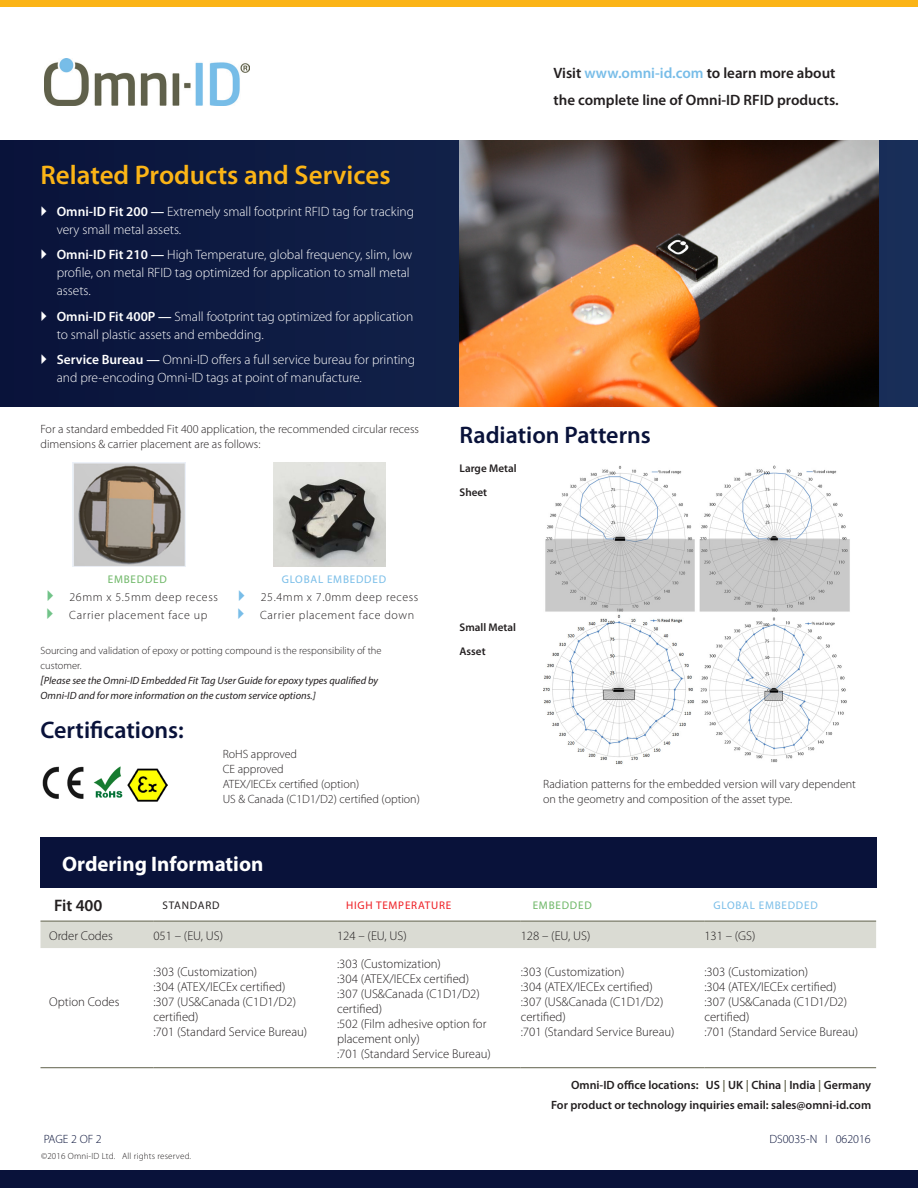
<style>
.page{position:relative;width:918px;height:1188px;background:#fff}
.page>*{position:absolute;margin:0;border:0;box-sizing:border-box;transform-origin:0 0}
._01_Heading{font:600 27px "Myriad Pro";color:#fbb416}
._01_Heading-2{font:600 24px "Myriad Pro";color:#09123a}
.Table_Body{font:700 21px "Myriad Pro";color:#fff}
.Table_Column_Head_12{font:600 16.65px "Myriad Pro";color:#231f20}
.t1{font:600 15px/27px "Myriad Pro";color:#231f20}
._03_Bullet{font:300 13.5px/18px "Myriad Pro";color:#fff}
.Table_Body-2{font:300 12.75px/15px "Myriad Pro";color:#231f20}
.Table_Body_Centered{font:300 12.75px "Myriad Pro";color:#231f20}
.Table_Body-3{font:300 12px/15px "Myriad Pro";color:#231f20}
.Table_Column_Head{font:300 12px/15px "Myriad Pro";color:#231f20}
.Table_Column_Head-2{font:300 12px "Myriad Pro";letter-spacing:.05em;color:#231f20}
._01_Heading-3{font:600 12px "Myriad Pro";color:#231f20}
._03_Body{font:600 12px "Myriad Pro";color:#231f20}
.DocumentRev_Number{font:300 12px "Myriad Pro";color:#09123a}
._03_Bullet-2{font:600 11.1px "Myriad Pro";color:#231f20}
.Table_Column_Head_12-2{font:11.1px "Myriad Pro";letter-spacing:.07em;color:#ee1d23}
.Table_Column_Head_12-3{font:11.1px "Myriad Pro";letter-spacing:.07em;color:#78bde8}
.Table_Column_Head-3{font:11.1px "Myriad Pro";letter-spacing:.07em;color:#78bde8}
.Table_Column_Head_12-4{font:11.1px "Myriad Pro";letter-spacing:.07em;color:#231f20}
.Table_Column_Head_12-5{font:11.1px "Myriad Pro";letter-spacing:.07em;color:#6cb665}
.Table_Column_Head-4{font:11.1px "Myriad Pro";letter-spacing:.07em;color:#6cb665}
.Table_Body-4{font:italic 10.5px "Myriad Pro";color:#231f20}
.Table_Body-5{font:300 10.5px/15px "Myriad Pro";color:#231f20}
.z_Copyright_text{font:300 9px "Myriad Pro";letter-spacing:.02em;color:#231f20}
.s1{font-weight:600}
.s2{font-size:12px}
.s3{color:#78bde8}
.s4{color:#60614b}
</style>
<div class="page">
<div style="left:0;top:1170px;width:918px;height:18px;background:#09123a"></div>
<img style="left:44px;top:59px;width:205px;height:46px">
<div style="left:0;top:0;width:918px;height:7px;background:#fbb416"></div>
<svg style="left:0;top:140px;width:918px;height:261px;background:#0e1b43"></svg>
<img style="left:459px;top:140px;width:419px;height:266px">
<img style="left:42px;top:766px;width:42px;height:33px">
<img style="left:128px;top:768px;width:40px;height:33px">
<img style="left:93px;top:766px;width:30px;height:32px">
<img style="left:543px;top:465px;width:307px;height:299px">
<img style="left:72px;top:463px;width:113px;height:104px">
<div style="left:40px;top:837px;width:837px;height:51px;background:#09123a"></div>
<div style="left:40px;top:922px;width:836px;height:26px;background:#dadbd3"></div>
<hr style="left:153px;top:1067px;width:184px;height:1px;background:#60614b">
<hr style="left:337px;top:1067px;width:184px;height:1px;background:#60614b">
<hr style="left:521px;top:1067px;width:183px;height:1px;background:#60614b">
<hr style="left:704px;top:1067px;width:172px;height:1px;background:#60614b">
<hr style="left:40px;top:1067px;width:113px;height:1px;background:#60614b">
<hr style="left:40px;top:921px;width:113px;height:1px;background:#60614b">
<hr style="left:153px;top:921px;width:184px;height:1px;background:#60614b">
<hr style="left:337px;top:921px;width:184px;height:1px;background:#60614b">
<hr style="left:521px;top:921px;width:183px;height:1px;background:#60614b">
<hr style="left:704px;top:921px;width:172px;height:1px;background:#60614b">
<img style="left:273px;top:463px;width:113px;height:104px">
<svg style="left:42px;top:206px;width:19px;height:11px"></svg>
<svg style="left:42px;top:249px;width:19px;height:11px"></svg>
<svg style="left:42px;top:311px;width:19px;height:11px"></svg>
<svg style="left:42px;top:354px;width:19px;height:11px"></svg>
<p class="_01_Heading" style="left:40px;top:158px;width:352px">Related Products and Services</p>
<p class="_03_Bullet" style="left:57px;top:202px;width:359px"><span class="s1">Omni-ID Fit 200 —</span> Extremely small footprint RFID tag for tracking very small metal assets.</p>
<p class="_03_Bullet" style="left:57px;top:246px;width:357px"><span class="s1">Omni-ID Fit 210 —</span> High Temperature, global frequency, slim, low profile, on metal RFID tag optimized for application to small metal assets.</p>
<p class="_03_Bullet" style="left:57px;top:307px;width:358px"><span class="s1">Omni-ID Fit 400P —</span> Small footprint tag optimized for application to small plastic assets and embedding.</p>
<p class="_03_Bullet" style="left:57px;top:351px;width:360px"><span class="s1">Service Bureau —</span> Omni-ID offers a full service bureau for printing and pre-encoding Omni-ID tags at point of manufacture.</p>
<p class="Table_Body-3" style="left:40px;top:421px;width:380px">For a standard embedded Fit 400 application, the recommended circular recess dimensions &amp; carrier placement are as follows:</p>
<p class="Table_Column_Head-4" style="left:108px;top:573px;width:61px">EMBEDDED</p>
<p class="Table_Column_Head-3" style="left:273px;top:573px;width:115px">■ GLOBAL EMBEDDED</p>
<p class="Table_Column_Head-2" style="left:70px;top:590px;width:150px">26mm x 5.5mm deep recess</p>
<p class="Table_Column_Head-2" style="left:261px;top:590px;width:159px">25.4mm x 7.0mm deep recess</p>
<p class="Table_Column_Head-2" style="left:69px;top:608px;width:140px">Carrier placement face up</p>
<p class="Table_Column_Head-2" style="left:260px;top:608px;width:156px">Carrier placement face down</p>
<p class="Table_Body-5" style="left:40px;top:643px;width:343px">Sourcing and validation of epoxy or potting compound is the responsibility of the customer.</p>
<p class="Table_Body-4" style="left:40px;top:674px;width:339px"><span class="s2">[</span>Please see the Omni-ID Embedded Fit Tag User Guide for epoxy types qualified by</p>
<p class="Table_Body-4" style="left:40px;top:689px;width:277px">Omni-ID and for more information on the custom service options.]</p>
<p class="_01_Heading-2" style="left:40px;top:715px;width:145px">Certifications:</p>
<p class="Table_Body-3" style="left:223px;top:746px;width:76px">RoHS approved</p>
<p class="Table_Body-3" style="left:223px;top:761px;width:63px">CE approved</p>
<p class="Table_Body-3" style="left:223px;top:776px;width:138px">ATEX/IECEx certified (option)</p>
<p class="Table_Body-3" style="left:223px;top:791px;width:199px">US &amp; Canada (C1D1/D2) certified (option)</p>
<p class="t1" style="left:554px;top:59px;width:287px">Visit <span class="s3">www.omni-id.com</span> to learn more about the complete line of Omni-ID RFID products.</p>
<p class="_01_Heading-2" style="left:460px;top:420px;width:193px">Radiation Patterns</p>
<p class="_03_Bullet-2" style="left:460px;top:461px;width:58px">Large Metal</p>
<p class="_03_Bullet-2" style="left:460px;top:485px;width:29px">Sheet</p>
<p class="_03_Bullet-2" style="left:460px;top:620px;width:58px">Small Metal</p>
<p class="_03_Bullet-2" style="left:460px;top:644px;width:27px">Asset</p>
<p class="Table_Column_Head" style="left:543px;top:776px;width:314px">Radiation patterns for the embedded version will vary dependent on the geometry and composition of the asset type.</p>
<p class="Table_Body" style="left:62px;top:850px;width:203px">Ordering Information</p>
<p class="Table_Column_Head_12" style="left:54px;top:895px;width:50px">Fit 400</p>
<p class="Table_Column_Head_12-4" style="left:162px;top:898px;width:59px">STANDARD</p>
<p class="Table_Column_Head_12-2" style="left:346px;top:898px;width:107px">HIGH TEMPERATURE</p>
<p class="Table_Column_Head_12-5" style="left:533px;top:898px;width:61px">EMBEDDED</p>
<p class="Table_Column_Head_12-3" style="left:704px;top:898px;width:115px">■ GLOBAL EMBEDDED</p>
<p class="Table_Body-2" style="left:49px;top:928px;width:65px">Order Codes</p>
<p class="Table_Body-2" style="left:153px;top:928px;width:71px">051 – (EU, US)</p>
<p class="Table_Body_Centered" style="left:337px;top:928px;width:71px">124 – (EU, US)</p>
<p class="Table_Body_Centered" style="left:521px;top:928px;width:71px">128 – (EU, US)</p>
<p class="Table_Body_Centered" style="left:704px;top:928px;width:53px">131 – (GS)</p>
<p class="Table_Body-2" style="left:49px;top:994px;width:72px">Option Codes</p>
<p class="Table_Body-2" style="left:153px;top:964px;width:105px">:303 (Customization)</p>
<p class="Table_Body-2" style="left:153px;top:979px;width:134px">:304 (ATEX/IECEx certified)</p>
<p class="Table_Body-2" style="left:153px;top:994px;width:144px">:307 (US&amp;Canada (C1D1/D2) certified)</p>
<p class="Table_Body-2" style="left:153px;top:1024px;width:155px">:701 (Standard Service Bureau)</p>
<p class="Table_Body-2" style="left:337px;top:956px;width:105px">:303 (Customization)</p>
<p class="Table_Body-2" style="left:337px;top:971px;width:134px">:304 (ATEX/IECEx certified)</p>
<p class="Table_Body-2" style="left:337px;top:986px;width:144px">:307 (US&amp;Canada (C1D1/D2) certified)</p>
<p class="Table_Body-2" style="left:337px;top:1016px;width:151px">:502 (Film adhesive option for placement only)</p>
<p class="Table_Body-2" style="left:337px;top:1046px;width:155px">:701 (Standard Service Bureau)</p>
<p class="Table_Body-2" style="left:521px;top:964px;width:105px">:303 (Customization)</p>
<p class="Table_Body-2" style="left:521px;top:979px;width:134px">:304 (ATEX/IECEx certified)</p>
<p class="Table_Body-2" style="left:521px;top:994px;width:144px">:307 (US&amp;Canada (C1D1/D2) certified)</p>
<p class="Table_Body-2" style="left:521px;top:1024px;width:155px">:701 (Standard Service Bureau)</p>
<p class="Table_Body-2" style="left:704px;top:964px;width:105px">:303 (Customization)</p>
<p class="Table_Body-2" style="left:704px;top:979px;width:134px">:304 (ATEX/IECEx certified)</p>
<p class="Table_Body-2" style="left:704px;top:994px;width:144px">:307 (US&amp;Canada (C1D1/D2) certified)</p>
<p class="Table_Body-2" style="left:704px;top:1024px;width:155px">:701 (Standard Service Bureau)</p>
<p class="_03_Body" style="left:571px;top:1077px;width:302px">Omni-ID office locations: US <span class="s4">|</span> UK <span class="s4">|</span> China <span class="s4">|</span> India <span class="s4">|</span> Germany</p>
<p class="_01_Heading-3" style="left:551px;top:1098px;width:322px">For product or technology inquiries email: sales@omni-id.com</p>
<p class="DocumentRev_Number" style="left:44px;top:1132px;width:60px">PAGE 2 OF 2</p>
<p class="DocumentRev_Number" style="left:769px;top:1132px;width:103px">DS0035-N I 062016</p>
<p class="z_Copyright_text" style="left:41px;top:1150px;width:152px">©2016 Omni-ID Ltd. All rights reserved.</p>
</div>
